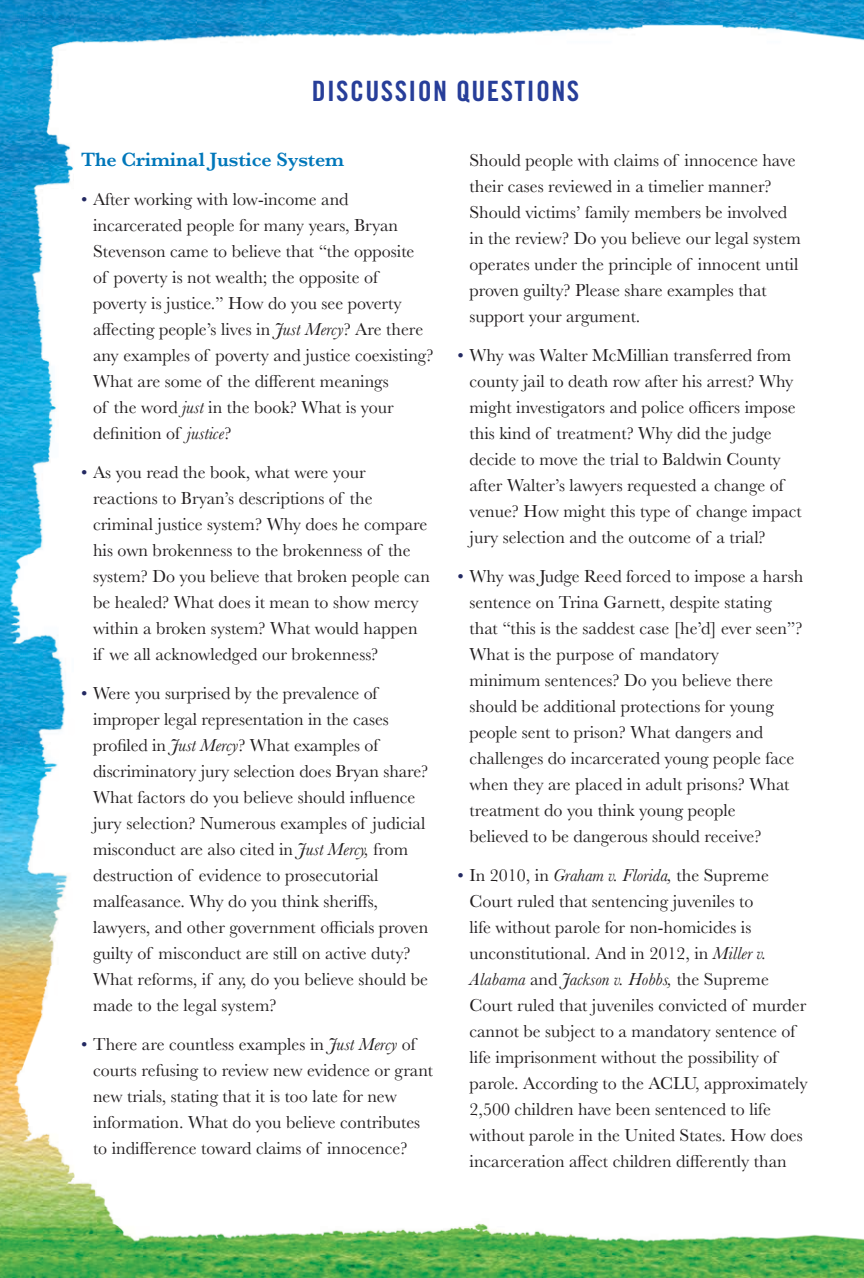
<style>
.page{position:relative;width:864px;height:1278px;background:#fff}
.page>*{position:absolute;margin:0;border:0;box-sizing:border-box;transform-origin:0 0}
.t1{font:28px "Trade Gothic LT Std Bd Cn 20";letter-spacing:.05em;color:#273e99}
.t2{font:600 20px "Baskerville";letter-spacing:-.005em;color:#0077ba}
.t3{font:18px/26px "Baskerville";color:#231f20}
.s1{color:#232962}
.s2{font-style:italic}
</style>
<div class="page">
<img style="left:0;top:0;width:864px;height:1275px">
<h1 class="t1" style="left:312px;top:74px;width:269px">DISCUSSION QUESTIONS</h1>
<p class="t2" style="left:81px;top:146px;width:265px">The Criminal Justice System</p>
<p class="t3" style="left:93px;top:187px;width:342px;text-indent:-12px"><span class="s1">•</span> After working with low-income and incarcerated people for many years, Bryan Stevenson came to believe that “the opposite<br>of poverty is not wealth; the opposite of poverty is justice.” How do you see poverty affecting people’s lives in <span class="s2">Just Mercy</span>? Are there any examples of poverty and justice coexisting?<br>What are some of the different meanings<br>of the word <span class="s2">just</span> in the book? What is your definition of <span class="s2">justice</span>?</p>
<p class="t3" style="left:93px;top:460px;width:338px;text-indent:-12px"><span class="s1">•</span> As you read the book, what were your reactions to Bryan’s descriptions of the criminal justice system? Why does he compare his own brokenness to the brokenness of the system? Do you believe that broken people can be healed? What does it mean to show mercy within a broken system? What would happen if we all acknowledged our brokenness?</p>
<p class="t3" style="left:93px;top:681px;width:337px;text-indent:-12px"><span class="s1">•</span> Were you surprised by the prevalence of improper legal representation in the cases profiled in <span class="s2">Just Mercy</span>? What examples of discriminatory jury selection does Bryan share?<br>What factors do you believe should influence jury selection? Numerous examples of judicial misconduct are also cited in <span class="s2">Just Mercy,</span> from destruction of evidence to prosecutorial malfeasance. Why do you think sheriffs, lawyers, and other government officials proven guilty of misconduct are still on active duty?<br>What reforms, if any, do you believe should be made to the legal system?</p>
<p class="t3" style="left:93px;top:1031px;width:342px;text-indent:-12px"><span class="s1">•</span> There are countless examples in <span class="s2">Just Mercy</span> of courts refusing to review new evidence or grant new trials, stating that it is too late for new information. What do you believe contributes to indifference toward claims of innocence?</p>
<p class="t3" style="left:470px;top:147px;width:333px">Should people with claims of innocence have their cases reviewed in a timelier manner?<br>Should victims’ family members be involved in the review? Do you believe our legal system operates under the principle of innocent until proven guilty? Please share examples that support your argument.</p>
<p class="t3" style="left:470px;top:342px;width:334px;text-indent:-12px"><span class="s1">•</span> Why was Walter McMillian transferred from county jail to death row after his arrest? Why might investigators and police officers impose this kind of treatment? Why did the judge decide to move the trial to Baldwin County after Walter’s lawyers requested a change of venue? How might this type of change impact jury selection and the outcome of a trial?</p>
<p class="t3" style="left:470px;top:563px;width:335px;text-indent:-12px"><span class="s1">•</span> Why was Judge Reed forced to impose a harsh sentence on Trina Garnett, despite stating that “this is the saddest case [he’d] ever seen”?<br>What is the purpose of mandatory<br>minimum sentences? Do you believe there should be additional protections for young people sent to prison? What dangers and challenges do incarcerated young people face when they are placed in adult prisons? What treatment do you think young people<br>believed to be dangerous should receive?</p>
<p class="t3" style="left:470px;top:862px;width:340px;text-indent:-12px"><span class="s1">•</span> In 2010, in <span class="s2">Graham v. Florida,</span> the Supreme Court ruled that sentencing juveniles to<br>life without parole for non-homicides is unconstitutional. And in 2012, in <span class="s2">Miller v.<br>Alabama</span> and <span class="s2">Jackson v. Hobbs,</span> the Supreme Court ruled that juveniles convicted of murder cannot be subject to a mandatory sentence of life imprisonment without the possibility of parole. According to the ACLU, approximately 2,500 children have been sentenced to life without parole in the United States. How does incarceration affect children differently than</p>
</div>
